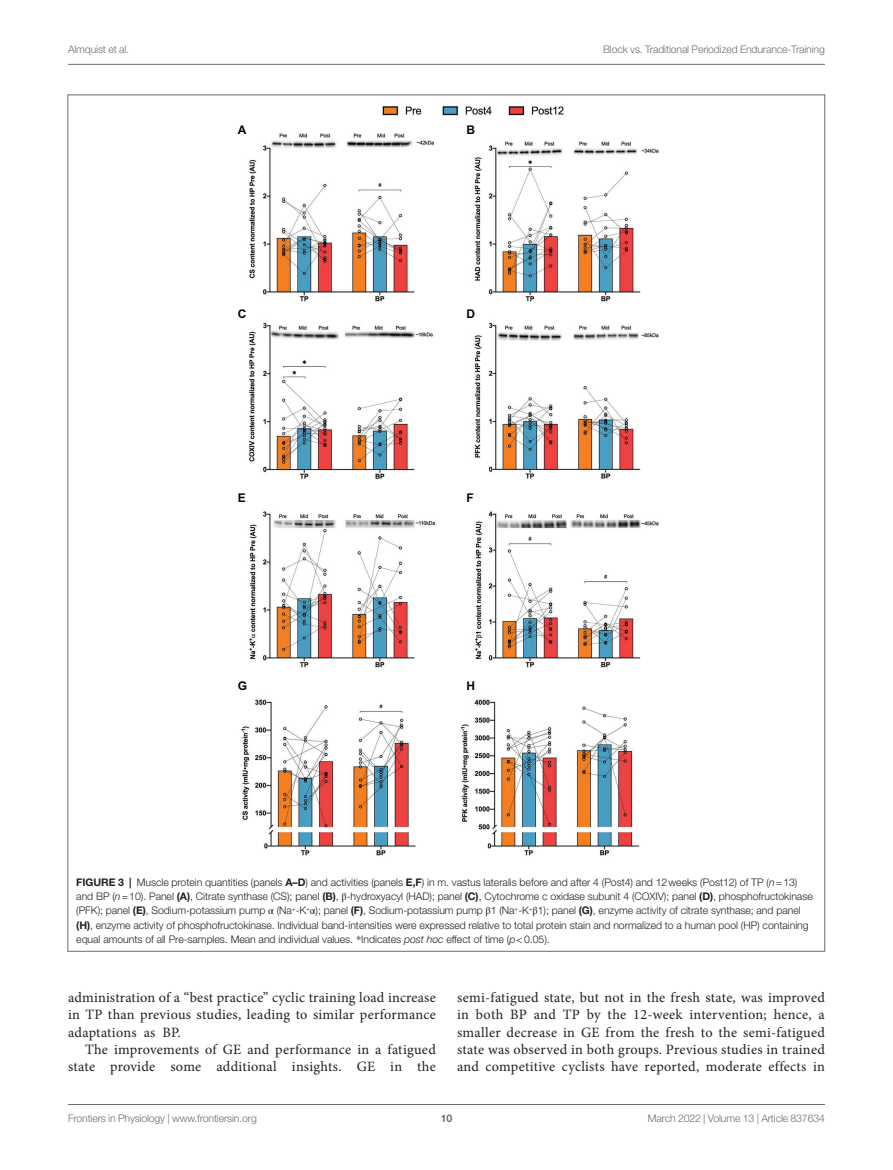
<style>
.page{position:relative;width:893px;height:1170px;background:#fff}
.page>*{position:absolute;margin:0;border:0;box-sizing:border-box;transform-origin:0 0}
.TEXT{font:14.25px/17.2px "Minion Pro";letter-spacing:.02em;color:#231f20;text-align:justify}
.t1{font:700 12px "Arial";color:#040503}
.FIG_LEG{font:300 10.5px/14.2px "Helvetica Neue LT Std";letter-spacing:-.005em;color:#231f20}
.t2{font:300 10.5px "Helvetica Neue LT Std";letter-spacing:-.015em;color:#6c6d70}
.t3{font:700 10.5px "Helvetica Neue LT Std";color:#6c6d70}
.s1{font-weight:700}
.s2{font-style:italic}
.s3{font-family:"STIX General";font-weight:400}
</style>
<div class="page">
<hr style="left:68px;top:64px;width:757px;height:1px;background:#6c6d70">
<hr style="left:68px;top:1104px;width:757px;height:1px;background:#6c6d70">
<img style="left:241px;top:106px;width:418px;height:750px">
<p class="t2" style="left:68px;top:42px;width:63px">Almquist et al.</p>
<p class="t2" style="left:603px;top:42px;width:223px">Block vs. Traditional Periodized Endurance-Training</p>
<p class="t1" style="left:238px;top:121px;width:10px">A</p>
<p class="t1" style="left:467px;top:121px;width:10px">B</p>
<p class="t1" style="left:238px;top:305px;width:10px">C</p>
<p class="t1" style="left:467px;top:305px;width:10px">D</p>
<p class="t1" style="left:238px;top:489px;width:10px">E</p>
<p class="t1" style="left:467px;top:489px;width:9px">F</p>
<p class="t1" style="left:238px;top:677px;width:11px">G</p>
<p class="t1" style="left:467px;top:677px;width:10px">H</p>
<p class="FIG_LEG" style="left:76px;top:874px;width:738px"><span class="s1">FIGURE 3 |</span> Muscle protein quantities (panels <span class="s1">A–D</span>) and activities (panels <span class="s1">E,F</span>) in m. vastus lateralis before and after 4 (Post4) and 12weeks (Post12) of TP (<span class="s2">n</span>=13) and BP (<span class="s2">n</span>=10). Panel <span class="s1">(A)</span>, Citrate synthase (CS); panel <span class="s1">(B)</span>, <span class="s3">β</span>-hydroxyacyl (HAD); panel <span class="s1">(C)</span>, Cytochrome c oxidase subunit 4 (COXIV); panel <span class="s1">(D)</span>, phosphofructokinase (PFK); panel <span class="s1">(E)</span>, Sodium-potassium pump <span class="s3">α</span> (Na<sup>+</sup>-K<sup>+</sup><span class="s3">α</span>); panel <span class="s1">(F)</span>, Sodium-potassium pump <span class="s3">β</span>1 (Na<sup>+</sup>-K<sup>+</sup><span class="s3">β</span>1); panel <span class="s1">(G)</span>, enzyme activity of citrate synthase; and panel <span class="s1">(H)</span>, enzyme activity of phosphofructokinase. Individual band-intensities were expressed relative to total protein stain and normalized to a human pool (HP) containing equal amounts of all Pre-samples. Mean and individual values. <span class="s3">*</span>Indicates <span class="s2">post hoc</span> effect of time (<span class="s2">p</span>&lt;0.05).</p>
<p class="TEXT" style="left:68px;top:988px;width:369px">administration of a “best practice” cyclic training load increase in TP than previous studies, leading to similar performance adaptations as BP.</p>
<p class="TEXT" style="left:68px;top:1040px;width:369px;text-align:right">The improvements of GE and performance in a fatigued state provide some additional insights. GE in the</p>
<p class="TEXT" style="left:457px;top:988px;width:369px">semi-fatigued state, but not in the fresh state, was improved in both BP and TP by the 12-week intervention; hence, a smaller decrease in GE from the fresh to the semi-fatigued state was observed in both groups. Previous studies in trained and competitive cyclists have reported, moderate effects in</p>
<p class="t2" style="left:68px;top:1111px;width:190px">Frontiers in Physiology | www.frontiersin.org</p>
<p class="t3" style="left:441px;top:1111px;width:13px">10</p>
<p class="t2" style="left:648px;top:1111px;width:178px">March 2022 | Volume 13 | Article 837634</p>
</div>
